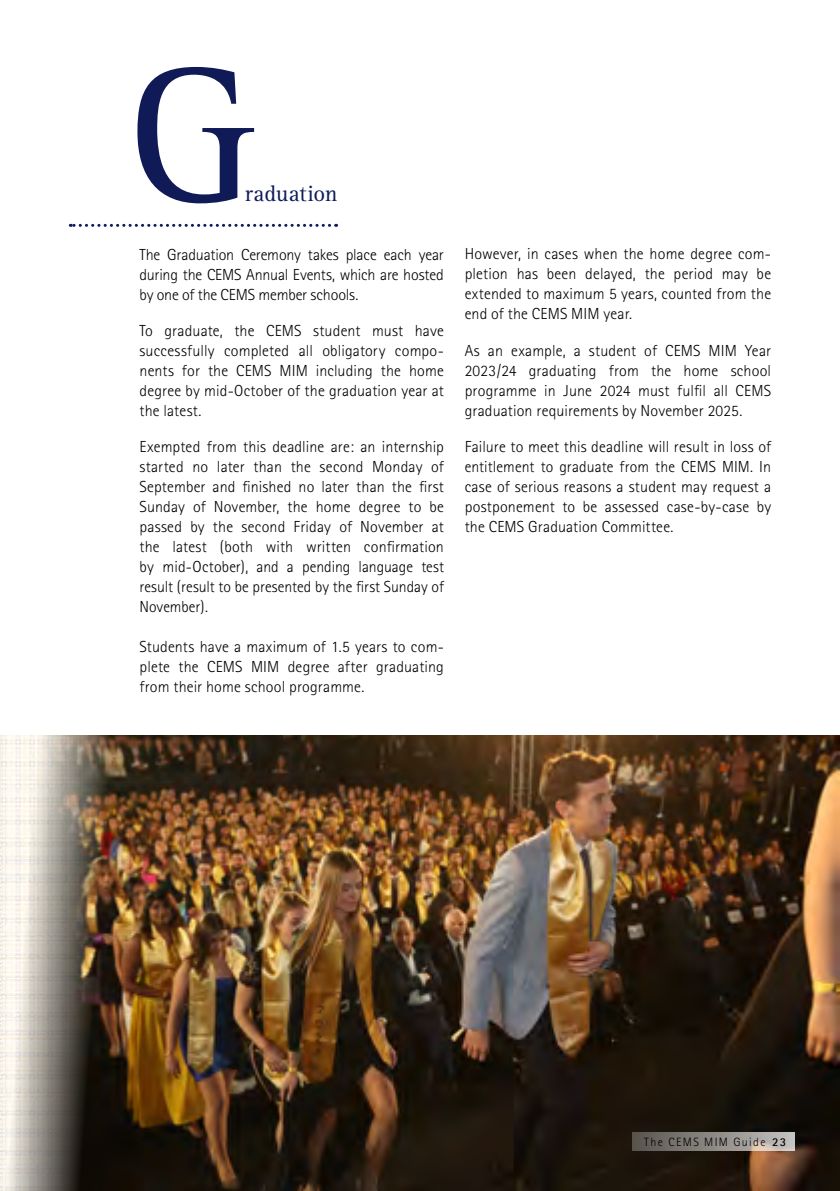
<style>
.page{position:relative;width:840px;height:1191px;background:#fff}
.page>*{position:absolute;margin:0;border:0;box-sizing:border-box;transform-origin:0 0}
.t1{font:198.8px "Rotis Serif";color:#0f1a57}
.t2{font:22.8px "Rotis Serif";color:#0f1a57}
.t3{font:300 16px/20px "Rotis Sans Serif";letter-spacing:.005em;color:#000;text-align:justify}
.t4{font:300 12px "Rotis Sans Serif";letter-spacing:.115em;color:#000}
.s1{font-weight:700}
</style>
<div class="page">
<svg style="left:70px;top:224px;width:259px;height:3px"></svg>
<img style="left:1px;top:735px;width:838px;height:456px">
<h1 class="t1" style="left:126px;top:22px;width:134px">G</h1>
<h2 class="t2" style="left:245px;top:181px;width:94px">raduation</h2>
<p class="t3" style="left:139px;top:244px;width:306px">The Graduation Ceremony takes place each year during the CEMS Annual Events, which are hosted by one of the CEMS member schools.</p>
<p class="t3" style="left:139px;top:320px;width:306px">To graduate, the CEMS student must have successfully completed all obligatory compo&shy;nents for the CEMS MIM including the home degree by mid-October of the graduation year at the latest.</p>
<p class="t3" style="left:139px;top:436px;width:306px">Exempted from this deadline are: an internship started no later than the second Monday of September and finished no later than the first Sunday of November, the home degree to be passed by the second Friday of November at the latest (both with written confirmation by mid-October), and a pending language test result (result to be presented by the first Sunday of November).</p>
<p class="t3" style="left:139px;top:636px;width:306px">Students have a maximum of 1.5 years to com&shy;plete the CEMS MIM degree after graduating from their home school programme.</p>
<p class="t3" style="left:464px;top:244px;width:308px">However, in cases when the home degree com&shy;pletion has been delayed, the period may be extended to maximum 5 years, counted from the end of the CEMS MIM year.</p>
<p class="t3" style="left:464px;top:340px;width:308px">As an example, a student of CEMS MIM Year 2023/24 graduating from the home school programme in June 2024 must fulfil all CEMS graduation requirements by November 2025.</p>
<p class="t3" style="left:464px;top:436px;width:308px">Failure to meet this deadline will result in loss of entitlement to graduate from the CEMS MIM. In case of serious reasons a student may request a postponement to be assessed case-by-case by the CEMS Graduation Committee.</p>
<p class="t4" style="left:644px;top:1134px;width:143px">The CEMS MIM Guide <span class="s1">23</span></p>
</div>
